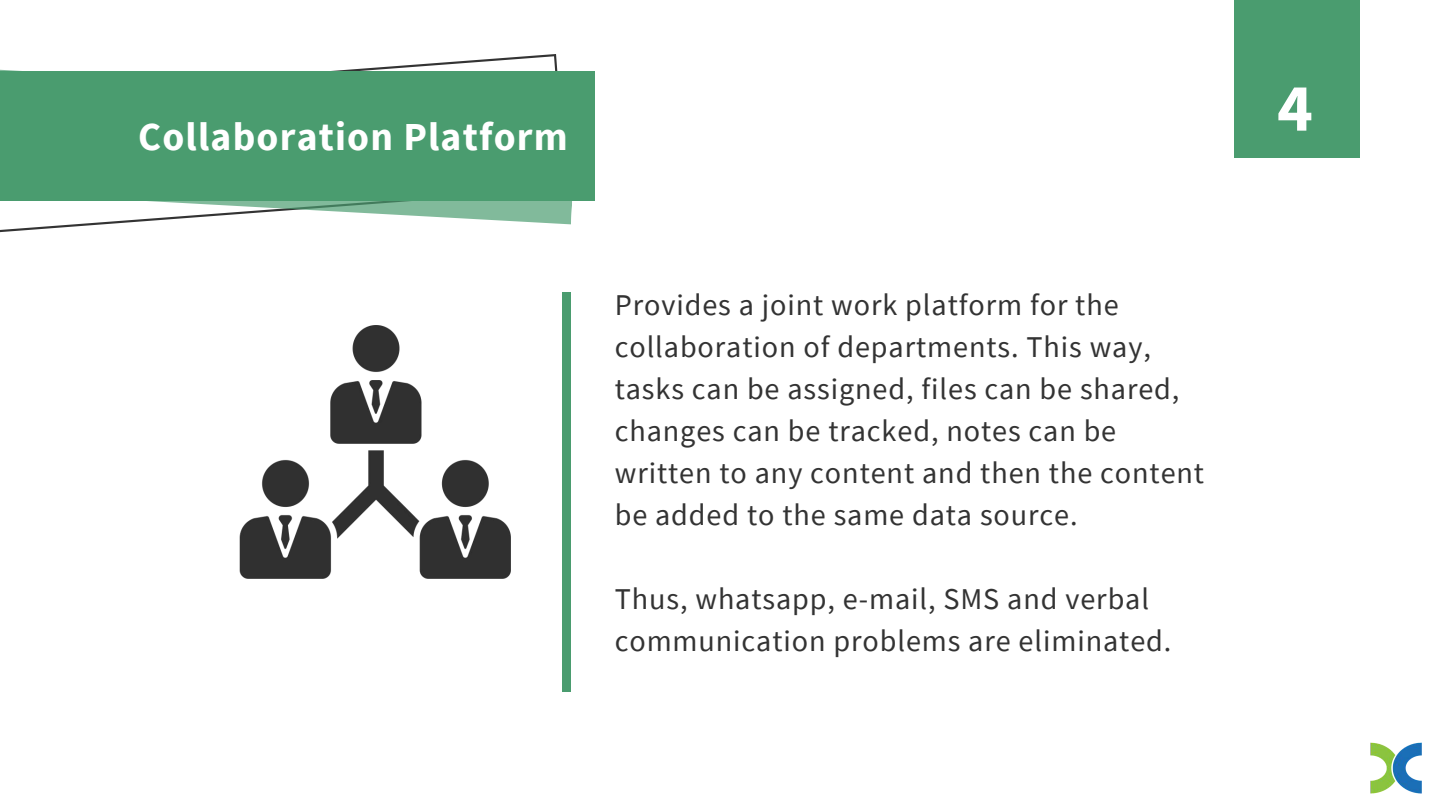
<style>
.page{position:relative;width:1440px;height:810px;background:#fff}
.page>*{position:absolute;margin:0;border:0;box-sizing:border-box;transform-origin:0 0}
.t1{font:700 67.9px "Source Sans Pro";color:#fff}
.t2{font:700 39.6px "Source Sans Pro";letter-spacing:.03em;color:#fff}
.t3{font:30.2px/42px "Source Sans Pro";letter-spacing:.03em;color:#333}
</style>
<div class="page">
<svg style="left:0;top:54px;width:558px;height:179px"></svg>
<svg style="left:0;top:70px;width:578px;height:154px"></svg>
<div style="left:0;top:71px;width:595px;height:129px;background:#4a9c6f"></div>
<div style="left:562px;top:293px;width:9px;height:399px;background:#4a9c6f"></div>
<img style="left:239px;top:325px;width:272px;height:254px">
<div style="left:1234px;top:0;width:126px;height:158px;background:#4a9c6f"></div>
<img style="left:1371px;top:743px;width:51px;height:51px">
<h2 class="t2" style="left:138px;top:111px;width:431px">Collaboration Platform</h2>
<p class="t3" style="left:615px;top:283px;width:591px">Provides a joint work platform for the collaboration of departments. This way, tasks can be assigned, files can be shared, changes can be tracked, notes can be written to any content and then the content be added to the same data source.</p>
<p class="t3" style="left:615px;top:577px;width:558px">Thus, whatsapp, e-mail, SMS and verbal communication problems are eliminated.</p>
<h1 class="t1" style="left:1277px;top:64px;width:37px">4</h1>
</div>
